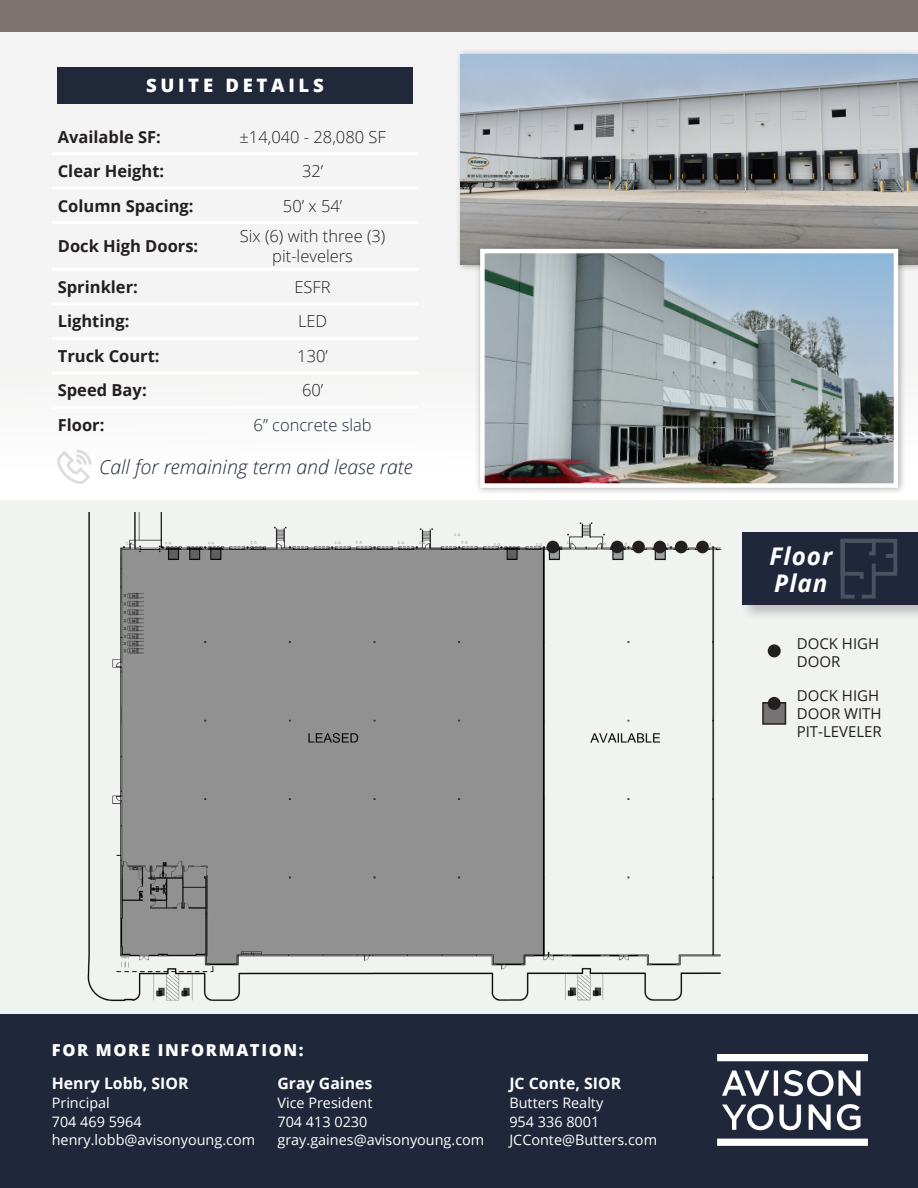
<style>
.page{position:relative;width:918px;height:1188px;background:#fff}
.page>*{position:absolute;margin:0;border:0;box-sizing:border-box;transform-origin:0 0}
.t1{font:italic 700 24.3px "Open Sans";letter-spacing:.04em;color:#fff}
.t2{font:italic 300 19.5px "Open Sans";color:#20273a}
.t3{font:800 18.6px "Open Sans";letter-spacing:.2em;color:#fff}
.t4{font:700 16.5px "Open Sans";color:#231f20}
.t5{font:300 16.5px/19.8px "Open Sans";color:#231f20;text-align:center}
.t6{font:800 16.5px "Open Sans";letter-spacing:.1em;color:#fff}
.t7{font:300 16.5px "Open Sans";color:#20273a}
.t8{font:700 15.9px "Open Sans";color:#fff}
.t9{font:15px/18px "Open Sans";color:#231f20}
.t10{font:14.4px "Open Sans";color:#fff}
</style>
<div class="page">
<div style="left:0;top:32px;width:918px;height:438px;background:#f3f4f3"></div>
<div style="left:0;top:500px;width:918px;height:614px;background:#f1f3f1"></div>
<div style="left:0;top:0;width:918px;height:32px;background:#7c7370"></div>
<img style="left:0;top:513px;width:875px;height:502px">
<div style="left:0;top:1015px;width:918px;height:173px;background:#20273a"></div>
<hr style="left:52px;top:152px;width:155px;height:3px;background:#fff">
<hr style="left:207px;top:152px;width:211px;height:3px;background:#fff">
<hr style="left:52px;top:187px;width:155px;height:3px;background:#fff">
<hr style="left:207px;top:187px;width:211px;height:3px;background:#fff">
<hr style="left:52px;top:221px;width:155px;height:3px;background:#fff">
<hr style="left:207px;top:221px;width:211px;height:3px;background:#fff">
<hr style="left:52px;top:268px;width:155px;height:3px;background:#fff">
<hr style="left:207px;top:268px;width:211px;height:3px;background:#fff">
<hr style="left:52px;top:302px;width:155px;height:3px;background:#fff">
<hr style="left:207px;top:302px;width:211px;height:3px;background:#fff">
<hr style="left:52px;top:337px;width:155px;height:3px;background:#fff">
<hr style="left:207px;top:337px;width:211px;height:3px;background:#fff">
<hr style="left:52px;top:371px;width:155px;height:3px;background:#fff">
<hr style="left:207px;top:371px;width:211px;height:3px;background:#fff">
<hr style="left:52px;top:406px;width:155px;height:3px;background:#fff">
<hr style="left:207px;top:406px;width:211px;height:3px;background:#fff">
<div style="left:57px;top:68px;width:356px;height:36px;background:#202839"></div>
<div style="left:455px;top:49px;width:463px;height:223px;background:#231f20;opacity:.35"></div>
<img style="left:461px;top:54px;width:457px;height:211px">
<img style="left:717px;top:1055px;width:150px;height:90px">
<div style="left:475px;top:244px;width:431px;height:251px;background:#231f20;opacity:.35"></div>
<img style="left:485px;top:254px;width:408px;height:229px">
<div style="left:480px;top:249px;width:418px;height:239px;border:4px solid #fff"></div>
<div style="left:739px;top:530px;width:179px;height:92px;background:#231f20;opacity:.26"></div>
<div style="left:743px;top:533px;width:175px;height:72px;background:#20273a"></div>
<svg style="left:840px;top:538px;width:58px;height:61px"></svg>
<div style="left:547px;top:541px;width:12px;height:12px;background:#231f20;border-radius:50%"></div>
<div style="left:654px;top:541px;width:12px;height:12px;background:#231f20;border-radius:50%"></div>
<div style="left:611px;top:541px;width:13px;height:12px;background:#231f20;border-radius:50%"></div>
<div style="left:632px;top:541px;width:13px;height:12px;background:#231f20;border-radius:50%"></div>
<div style="left:675px;top:541px;width:13px;height:12px;background:#231f20;border-radius:50%"></div>
<div style="left:696px;top:541px;width:13px;height:12px;background:#231f20;border-radius:50%"></div>
<div style="left:768px;top:644px;width:13px;height:13px;background:#231f20;border-radius:50%"></div>
<div style="left:768px;top:697px;width:13px;height:13px;background:#231f20;border-radius:50%"></div>
<svg style="left:765px;top:705px;width:18px;height:17px"></svg>
<div style="left:762px;top:702px;width:24px;height:23px;border:2px solid #231f20"></div>
<svg style="left:56px;top:450px;width:37px;height:34px"></svg>
<div style="left:592px;top:746px;width:72px;height:14px;background:#f1f3f1"></div>
<p class="t3" style="left:146px;top:71px;width:179px">SUITE DETAILS</p>
<p class="t4" style="left:58px;top:125px;width:105px">Available SF:</p>
<p class="t5" style="left:240px;top:126px;width:148px">±14,040 - 28,080 SF</p>
<p class="t4" style="left:58px;top:160px;width:108px">Clear Height:</p>
<p class="t5" style="left:302px;top:161px;width:23px">32’</p>
<p class="t4" style="left:58px;top:194px;width:137px">Column Spacing:</p>
<p class="t5" style="left:283px;top:195px;width:61px">50’ x 54’</p>
<p class="t4" style="left:58px;top:235px;width:142px">Dock High Doors:</p>
<p class="t5" style="left:240px;top:226px;width:147px">Six (6) with three (3) pit-levelers</p>
<p class="t4" style="left:58px;top:275px;width:82px">Sprinkler:</p>
<p class="t5" style="left:295px;top:277px;width:38px">ESFR</p>
<p class="t4" style="left:58px;top:310px;width:73px">Lighting:</p>
<p class="t5" style="left:298px;top:311px;width:31px">LED</p>
<p class="t4" style="left:58px;top:344px;width:103px">Truck Court:</p>
<p class="t5" style="left:297px;top:346px;width:32px">130’</p>
<p class="t4" style="left:58px;top:379px;width:90px">Speed Bay:</p>
<p class="t5" style="left:302px;top:380px;width:23px">60’</p>
<p class="t4" style="left:58px;top:413px;width:48px">Floor:</p>
<p class="t7" style="left:254px;top:414px;width:120px">6” concrete slab</p>
<p class="t2" style="left:99px;top:454px;width:315px">Call for remaining term and lease rate</p>
<p class="t1" style="left:770px;top:539px;width:64px">Floor</p>
<p class="t1" style="left:774px;top:566px;width:55px">Plan</p>
<p class="t9" style="left:797px;top:634px;width:84px">DOCK HIGH<br>DOOR</p>
<p class="t9" style="left:797px;top:686px;width:86px">DOCK HIGH<br>DOOR WITH</p>
<p class="t9" style="left:797px;top:722px;width:87px">PIT-LEVELER</p>
<p class="t6" style="left:52px;top:1038px;width:253px">FOR MORE INFORMATION:</p>
<p class="t8" style="left:52px;top:1072px;width:138px">Henry Lobb, SIOR</p>
<p class="t10" style="left:52px;top:1093px;width:60px">Principal</p>
<p class="t10" style="left:52px;top:1111px;width:91px">704 469 5964</p>
<p class="t10" style="left:52px;top:1130px;width:205px">henry.lobb@avisonyoung.com</p>
<p class="t8" style="left:278px;top:1072px;width:96px">Gray Gaines</p>
<p class="t10" style="left:278px;top:1093px;width:96px">Vice President</p>
<p class="t10" style="left:278px;top:1111px;width:91px">704 413 0230</p>
<p class="t10" style="left:278px;top:1130px;width:208px">gray.gaines@avisonyoung.com</p>
<p class="t8" style="left:509px;top:1072px;width:113px">JC Conte, SIOR</p>
<p class="t10" style="left:509px;top:1093px;width:95px">Butters Realty</p>
<p class="t10" style="left:509px;top:1111px;width:91px">954 336 8001</p>
<p class="t10" style="left:509px;top:1130px;width:149px">JCConte@Butters.com</p>
</div>
